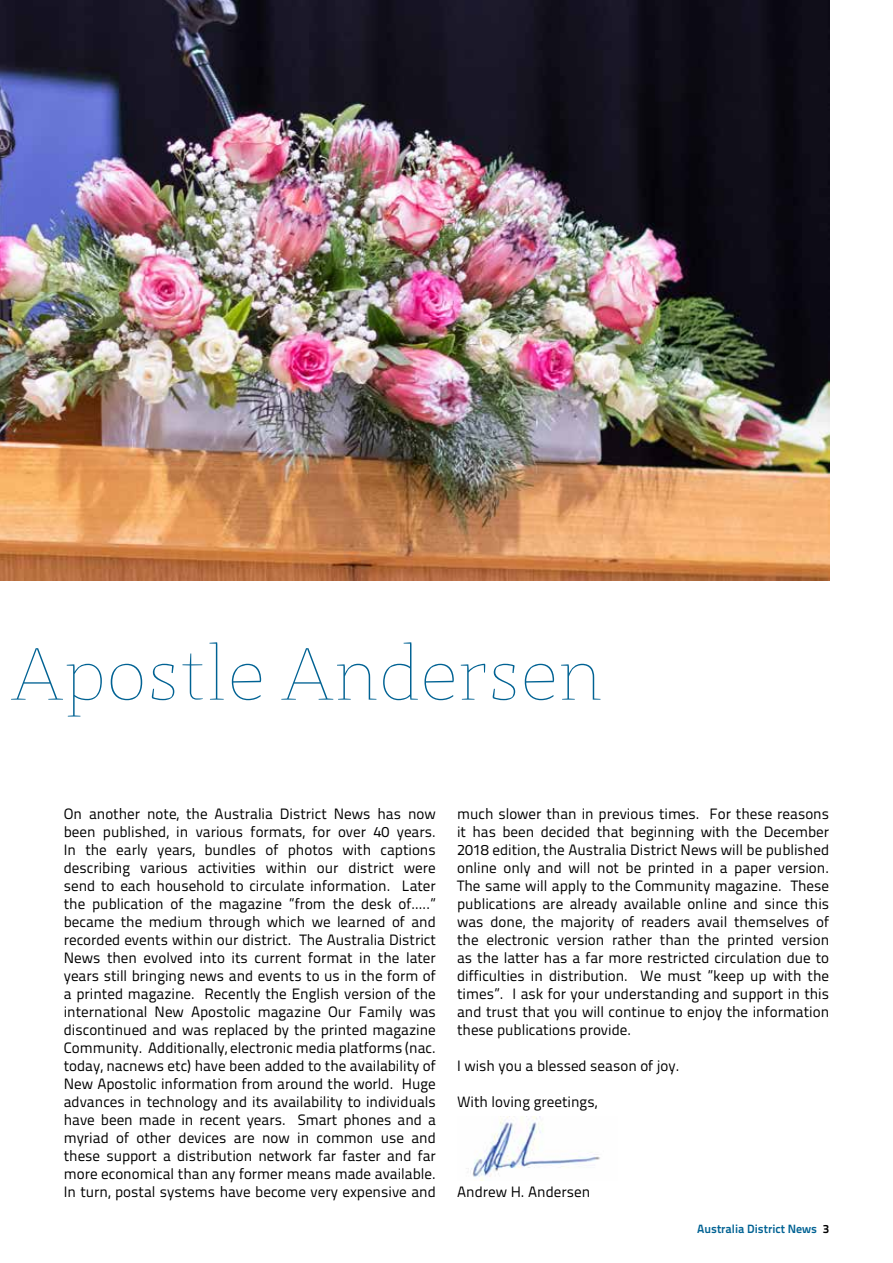
<style>
.page{position:relative;width:893px;height:1263px;background:#fff}
.page>*{position:absolute;margin:0;border:0;box-sizing:border-box;transform-origin:0 0}
.t1{font:100 73.5px "St Marie";color:#006293}
.t2{font:15px/18px "Titillium Text 22 L";color:#000;text-align:justify}
.t3{font:700 12px "Titillium Text 22 L";color:#006293}
.s1{color:#000}
</style>
<div class="page">
<img style="left:466px;top:1116px;width:134px;height:64px">
<img style="left:0;top:0;width:829px;height:581px">
<h1 class="t1" style="left:10px;top:630px;width:594px">Apostle Andersen</h1>
<p class="t2" style="left:64px;top:804px;width:374px">On another note, the Australia District News has now been published, in various formats, for over 40 years.<br>In the early years, bundles of photos with captions describing various activities within our district were send to each household to circulate information. Later the publication of the magazine ”from the desk of.....” became the medium through which we learned of and recorded events within our district. The Australia District News then evolved into its current format in the later years still bringing news and events to us in the form of a printed magazine. Recently the English version of the international New Apostolic magazine Our Family was discontinued and was replaced by the printed magazine Community. Additionally, electronic media platforms (nac. today, nacnews etc) have been added to the availability of New Apostolic information from around the world. Huge advances in technology and its availability to individuals have been made in recent years. Smart phones and a myriad of other devices are now in common use and these support a distribution network far faster and far more economical than any former means made available.<br>In turn, postal systems have become very expensive and</p>
<p class="t2" style="left:457px;top:804px;width:374px">much slower than in previous times. For these reasons it has been decided that beginning with the December 2018 edition, the Australia District News will be published online only and will not be printed in a paper version.<br>The same will apply to the Community magazine. These publications are already available online and since this was done, the majority of readers avail themselves of the electronic version rather than the printed version as the latter has a far more restricted circulation due to difficulties in distribution. We must ”keep up with the times”. I ask for your understanding and support in this and trust that you will continue to enjoy the information these publications provide.</p>
<p class="t2" style="left:457px;top:1056px;width:224px">I wish you a blessed season of joy.</p>
<p class="t2" style="left:457px;top:1092px;width:142px">With loving greetings,</p>
<p class="t2" style="left:457px;top:1182px;width:135px">Andrew H. Andersen</p>
<p class="t3" style="left:697px;top:1220px;width:134px">Australia District News <span class="s1">3</span></p>
</div>
